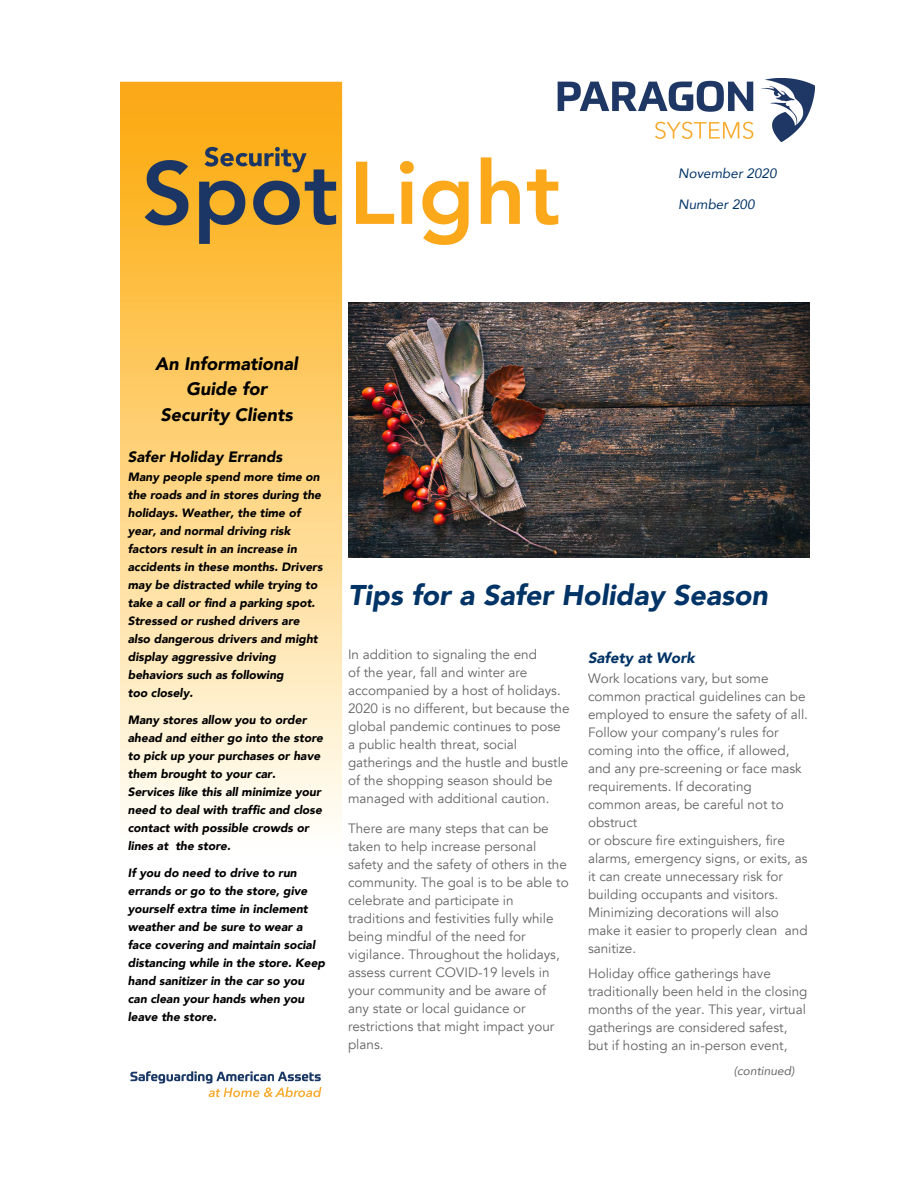
<style>
.page{position:relative;width:918px;height:1188px;background:#fff}
.page>*{position:absolute;margin:0;border:0;box-sizing:border-box;transform-origin:0 0}
.t1{font:italic 900 28.5px "Avenir";color:#036}
.t2{font:italic 900 18px/25.5px "Avenir";color:#000;text-align:center}
.t3{font:italic 900 15px "Avenir";color:#000}
.t4{font:italic 900 15px "Avenir";color:#036}
.t5{font:13.5px/18px "Avenir";color:#656465}
.t6{font:italic 13.5px "Avenir";color:#036}
.t7{font:italic 900 12px/18px "Avenir";color:#000}
.t8{font:italic 12px "Avenir";color:#656465}
</style>
<div class="page">
<img style="left:121px;top:79px;width:694px;height:1019px">
<img style="left:348px;top:302px;width:462px;height:256px">
<p class="t6" style="left:678px;top:165px;width:100px">November 2020</p>
<p class="t6" style="left:678px;top:196px;width:78px">Number 200</p>
<h2 class="t2" style="left:155px;top:350px;width:144px">An Informational<br>Guide for<br>Security Clients</h2>
<p class="t3" style="left:128px;top:444px;width:156px">Safer Holiday Errands</p>
<p class="t7" style="left:128px;top:468px;width:196px">Many people spend more time on the roads and in stores during the holidays. Weather, the time of year, and normal driving risk factors result in an increase in accidents in these months. Drivers may be distracted while trying to take a call or find a parking spot.<br>Stressed or rushed drivers are also dangerous drivers and might display aggressive driving behaviors such as following<br>too closely.</p>
<p class="t7" style="left:128px;top:711px;width:197px">Many stores allow you to order ahead and either go into the store to pick up your purchases or have them brought to your car.<br>Services like this all minimize your need to deal with traffic and close contact with possible crowds or lines at the store.</p>
<p class="t7" style="left:128px;top:864px;width:199px">If you do need to drive to run errands or go to the store, give yourself extra time in inclement weather and be sure to wear a face covering and maintain social distancing while in the store. Keep hand sanitizer in the car so you can clean your hands when you leave the store.</p>
<h1 class="t1" style="left:348px;top:571px;width:422px">Tips for a Safer Holiday Season</h1>
<p class="t5" style="left:348px;top:646px;width:223px">In addition to signaling the end<br>of the year, fall and winter are accompanied by a host of holidays.<br>2020 is no different, but because the global pandemic continues to pose a public health threat, social gatherings and the hustle and bustle of the shopping season should be managed with additional caution.</p>
<p class="t5" style="left:348px;top:820px;width:222px">There are many steps that can be taken to help increase personal safety and the safety of others in the community. The goal is to be able to celebrate and participate in traditions and festivities fully while being mindful of the need for vigilance. Throughout the holidays, assess current COVID-19 levels in your community and be aware of any state or local guidance or restrictions that might impact your plans.</p>
<p class="t4" style="left:588px;top:645px;width:108px">Safety at Work</p>
<p class="t5" style="left:588px;top:670px;width:222px">Work locations vary, but some common practical guidelines can be employed to ensure the safety of all.<br>Follow your company’s rules for coming into the office, if allowed, and any pre-screening or face mask requirements. If decorating common areas, be careful not to obstruct<br>or obscure fire extinguishers, fire alarms, emergency signs, or exits, as it can create unnecessary risk for building occupants and visitors.<br>Minimizing decorations will also make it easier to properly clean and sanitize.</p>
<p class="t5" style="left:588px;top:965px;width:221px">Holiday office gatherings have traditionally been held in the closing months of the year. This year, virtual gatherings are considered safest, but if hosting an in-person event,</p>
<p class="t8" style="left:734px;top:1064px;width:62px">(continued)</p>
</div>
